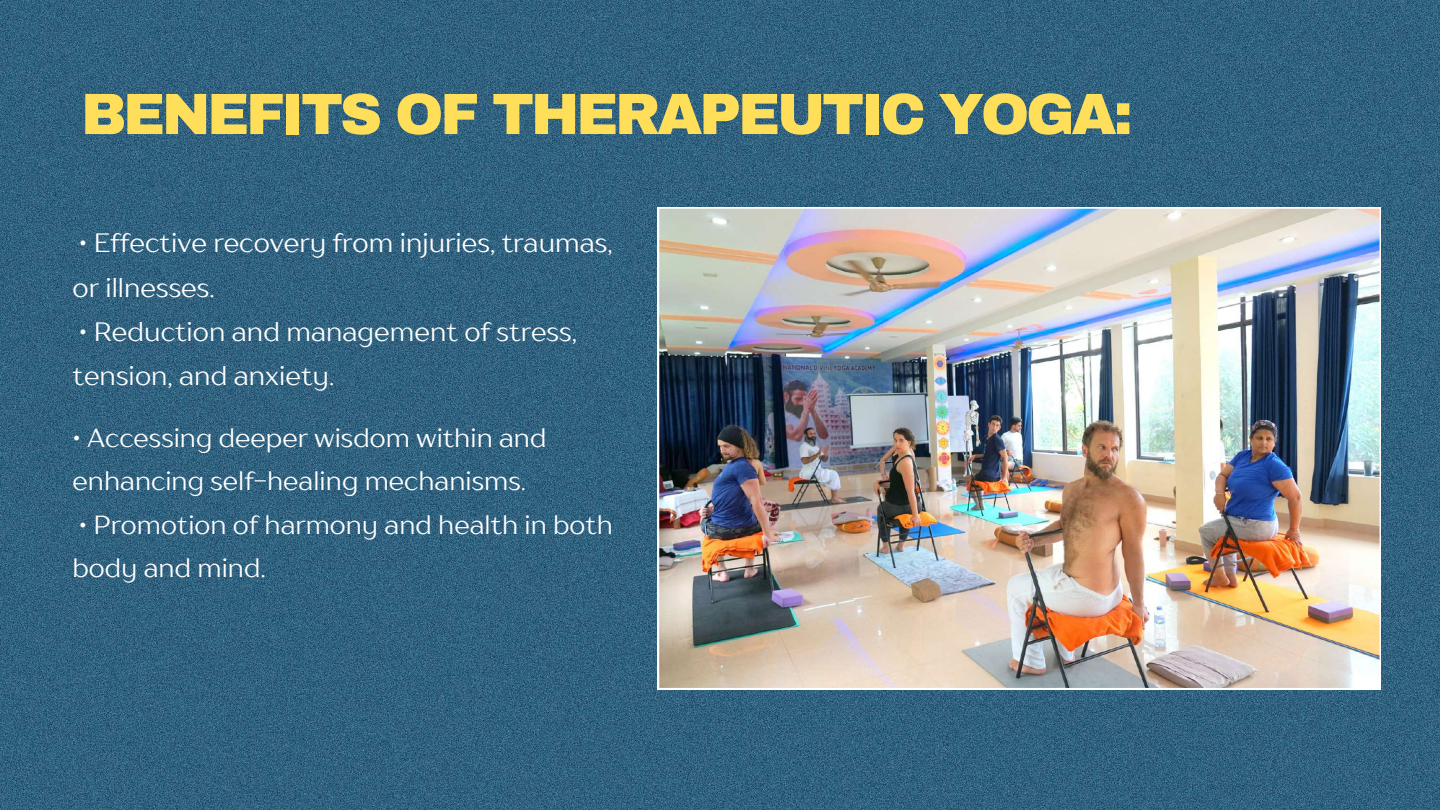
<style>
.page{position:relative;width:1440px;height:810px;background:#fff}
.page>*{position:absolute;margin:0;border:0;box-sizing:border-box;transform-origin:0 0}
.t1{font:900 58.2px "Archivo";letter-spacing:-.055em;color:#ffde59}
.t2{font:26.5px/44.2px "TT Drugs";color:#fff}
.t3{font:26.1px/43.5px "TT Drugs";color:#fff}
</style>
<div class="page">
<img style="left:0;top:0;width:1440px;height:810px">
<img style="left:658px;top:207px;width:723px;height:482px">
<h1 class="t1" style="left:81px;top:83px;width:1053px">BENEFITS OF THERAPEUTIC YOGA:</h1>
<p class="t2" style="left:73px;top:220px;width:542px">• Effective recovery from injuries, traumas, or illnesses.</p>
<p class="t2" style="left:73px;top:309px;width:506px">• Reduction and management of stress, tension, and anxiety.</p>
<p class="t3" style="left:73px;top:415px;width:476px">• Accessing deeper wisdom within and enhancing self-healing mechanisms.</p>
<p class="t3" style="left:73px;top:502px;width:542px">• Promotion of harmony and health in both body and mind.</p>
</div>
